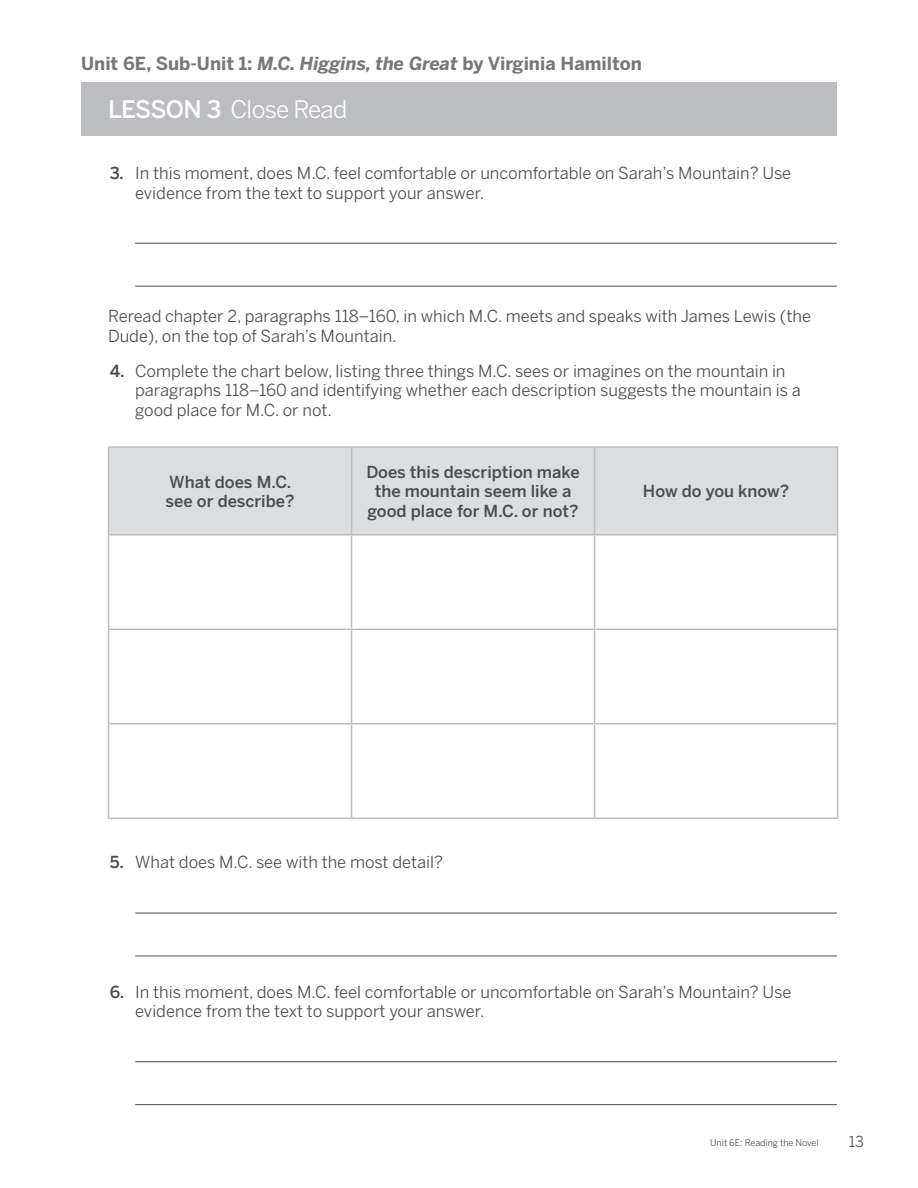
<style>
.page{position:relative;width:918px;height:1188px;background:#fff}
.page>*{position:absolute;margin:0;border:0;box-sizing:border-box;transform-origin:0 0}
.t1{font:24px "Benton Sans";letter-spacing:-.035em;color:#fff}
.t2{font:700 18px "Benton Sans";color:#76787b}
.t3{font:16.5px/19.5px "Benton Sans";color:#4b4c4d}
.t4{font:500 16.5px/19.8px "Benton Sans";color:#4b4c4d}
.t5{font:15px "Benton Sans";color:#4b4c4d}
.t6{font:9px "Benton Sans";color:#4b4c4d}
.s1{font-style:italic}
.s2{font-weight:500}
</style>
<div class="page">
<div style="left:81px;top:82px;width:756px;height:54px;background:#bcbdc0"></div>
<hr style="left:135px;top:243px;width:702px;height:1px;background:#4b4c4d">
<hr style="left:135px;top:286px;width:702px;height:1px;background:#4b4c4d">
<div style="left:109px;top:448px;width:728px;height:86px;background:#dcdddf"></div>
<hr style="left:108px;top:446px;width:244px;height:2px;background:#bcbdc0">
<hr style="left:108px;top:448px;width:1px;height:86px;background:#bcbdc0">
<hr style="left:352px;top:446px;width:243px;height:2px;background:#bcbdc0">
<hr style="left:351px;top:448px;width:1px;height:86px;background:#bcbdc0">
<hr style="left:595px;top:446px;width:243px;height:2px;background:#bcbdc0">
<hr style="left:594px;top:448px;width:1px;height:86px;background:#bcbdc0">
<hr style="left:837px;top:448px;width:1px;height:86px;background:#bcbdc0">
<hr style="left:108px;top:534px;width:244px;height:2px;background:#bcbdc0">
<hr style="left:108px;top:536px;width:1px;height:93px;background:#bcbdc0">
<hr style="left:352px;top:534px;width:243px;height:2px;background:#bcbdc0">
<hr style="left:351px;top:536px;width:1px;height:93px;background:#bcbdc0">
<hr style="left:595px;top:534px;width:243px;height:2px;background:#bcbdc0">
<hr style="left:594px;top:536px;width:1px;height:93px;background:#bcbdc0">
<hr style="left:837px;top:536px;width:1px;height:93px;background:#bcbdc0">
<hr style="left:108px;top:629px;width:244px;height:1px;background:#bcbdc0">
<hr style="left:108px;top:630px;width:1px;height:93px;background:#bcbdc0">
<hr style="left:352px;top:629px;width:243px;height:1px;background:#bcbdc0">
<hr style="left:351px;top:630px;width:1px;height:93px;background:#bcbdc0">
<hr style="left:595px;top:629px;width:243px;height:1px;background:#bcbdc0">
<hr style="left:594px;top:630px;width:1px;height:93px;background:#bcbdc0">
<hr style="left:837px;top:630px;width:1px;height:93px;background:#bcbdc0">
<hr style="left:108px;top:723px;width:244px;height:2px;background:#bcbdc0">
<hr style="left:108px;top:725px;width:1px;height:93px;background:#bcbdc0">
<hr style="left:352px;top:723px;width:243px;height:2px;background:#bcbdc0">
<hr style="left:351px;top:725px;width:1px;height:93px;background:#bcbdc0">
<hr style="left:595px;top:723px;width:243px;height:2px;background:#bcbdc0">
<hr style="left:594px;top:725px;width:1px;height:93px;background:#bcbdc0">
<hr style="left:837px;top:725px;width:1px;height:93px;background:#bcbdc0">
<hr style="left:108px;top:818px;width:244px;height:1px;background:#bcbdc0">
<hr style="left:352px;top:818px;width:243px;height:1px;background:#bcbdc0">
<hr style="left:595px;top:818px;width:243px;height:1px;background:#bcbdc0">
<hr style="left:135px;top:913px;width:702px;height:1px;background:#4b4c4d">
<hr style="left:135px;top:956px;width:702px;height:1px;background:#4b4c4d">
<hr style="left:135px;top:1061px;width:702px;height:1px;background:#4b4c4d">
<hr style="left:135px;top:1104px;width:702px;height:1px;background:#4b4c4d">
<p class="t2" style="left:81px;top:53px;width:562px">Unit 6E, Sub-Unit 1: <span class="s1">M.C. Higgins, the Great</span> by Virginia Hamilton</p>
<h1 class="t1" style="left:108px;top:95px;width:241px"><span class="s2">LESSON 3</span> Close Read</h1>
<p class="t3" style="left:135px;top:163px;width:658px;text-indent:-25px"><span class="s2">3.</span> In this moment, does M.C. feel comfortable or uncomfortable on Sarah’s Mountain? Use evidence from the text to support your answer.</p>
<p class="t3" style="left:108px;top:306px;width:704px">Reread chapter 2, paragraphs 118–160, in which M.C. meets and speaks with James Lewis (the<br>Dude), on the top of Sarah’s Mountain.</p>
<p class="t3" style="left:135px;top:361px;width:667px;text-indent:-25px"><span class="s2">4.</span> Complete the chart below, listing three things M.C. sees or imagines on the mountain in paragraphs 118–160 and identifying whether each description suggests the mountain is a good place for M.C. or not.</p>
<p class="t4" style="left:166px;top:471px;width:130px">What does M.C. see or describe?</p>
<p class="t4" style="left:366px;top:462px;width:215px;text-align:center">Does this description make the mountain seem like a good place for M.C. or not?</p>
<p class="t4" style="left:643px;top:481px;width:148px">How do you know?</p>
<p class="t3" style="left:110px;top:852px;width:335px"><span class="s2">5.</span> What does M.C. see with the most detail?</p>
<p class="t3" style="left:135px;top:982px;width:658px;text-indent:-25px"><span class="s2">6.</span> In this moment, does M.C. feel comfortable or uncomfortable on Sarah’s Mountain? Use evidence from the text to support your answer.</p>
<p class="t6" style="left:710px;top:1137px;width:110px">Unit 6E: Reading the Novel</p>
<p class="t5" style="left:849px;top:1133px;width:17px">13</p>
</div>
